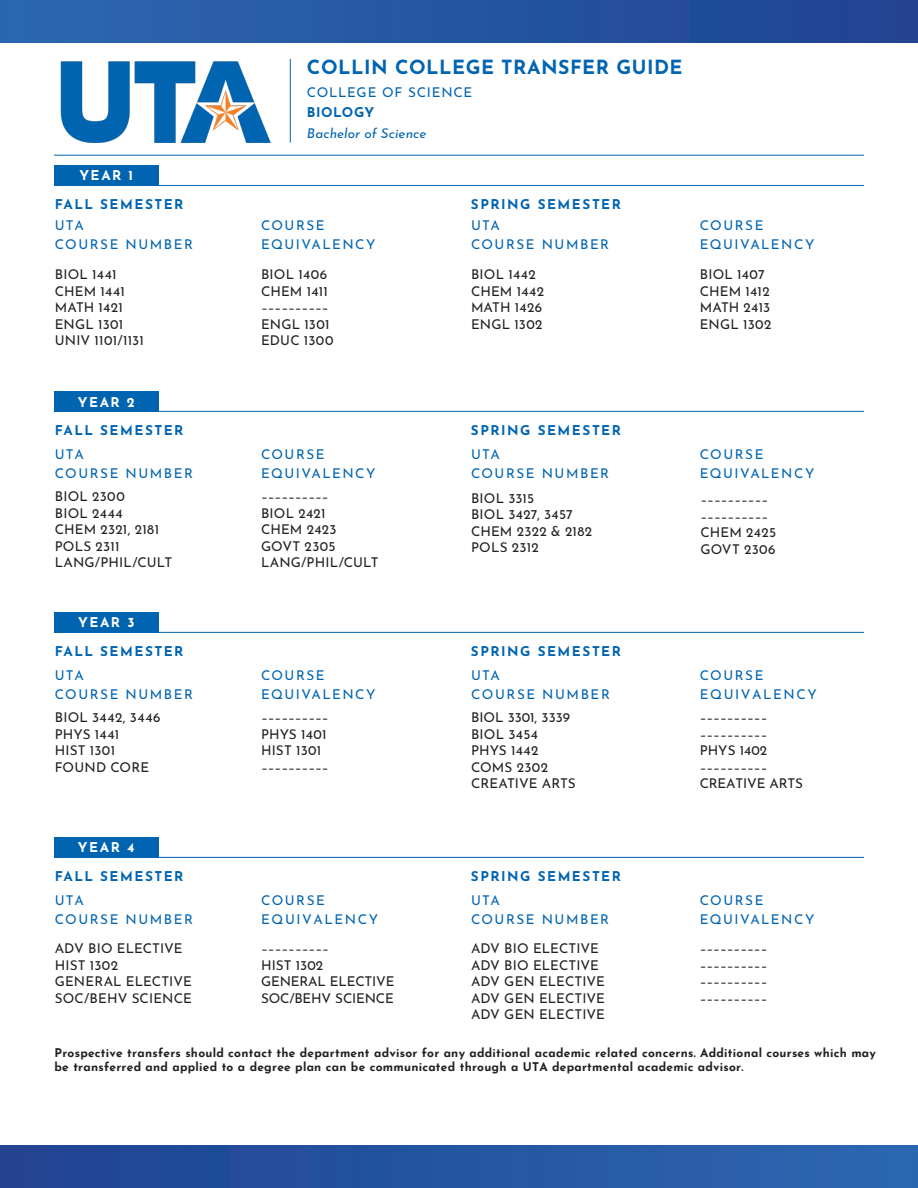
<style>
.page{position:relative;width:918px;height:1188px;background:#fff}
.page>*{position:absolute;margin:0;border:0;box-sizing:border-box;transform-origin:0 0}
.t1{font:700 19.5px "Josefin Sans";letter-spacing:.025em;color:#0064b1}
.t2{font:13.5px/16.5px "Josefin Sans";letter-spacing:.015em;color:#231f20}
.t3{font:13.5px/19.5px "Josefin Sans";letter-spacing:.115em;color:#0064b1}
.t4{font:700 13.5px/23.4px "Josefin Sans";letter-spacing:.115em;color:#0064b1}
.t5{font:13.5px/16.5px "Josefin Sans";letter-spacing:-.015em;color:#231f20}
.t6{font:italic 13.5px/20.5px "Josefin Sans";letter-spacing:.005em;color:#0064b1}
.t7{font:700 13.5px "Josefin Sans";letter-spacing:.11em;color:#fff}
.t8{font:13.5px "Josefin Sans";letter-spacing:.035em;color:#231f20}
.t9{font:700 12px/14.4px "Josefin Sans";letter-spacing:.02em;color:#231f20}
.s1{font-style:normal}
.s2{font-weight:700;font-style:normal}
.s3{font-weight:400}
.s4{color:#231f20}
.s5{font-style:inherit}
</style>
<div class="page">
<div style="left:54px;top:165px;width:105px;height:20px;background:#0064b1"></div>
<div style="left:54px;top:391px;width:105px;height:20px;background:#0064b1"></div>
<div style="left:54px;top:612px;width:105px;height:20px;background:#0064b1"></div>
<div style="left:54px;top:837px;width:105px;height:20px;background:#0064b1"></div>
<hr style="left:54px;top:155px;width:810px;height:1px;background:#0064b1">
<hr style="left:54px;top:185px;width:810px;height:1px;background:#0064b1">
<hr style="left:54px;top:411px;width:810px;height:1px;background:#0064b1">
<hr style="left:54px;top:632px;width:810px;height:1px;background:#0064b1">
<hr style="left:54px;top:857px;width:810px;height:1px;background:#0064b1">
<hr style="left:290px;top:59px;width:1px;height:84px;background:#0064b1">
<img style="left:60px;top:61px;width:211px;height:82px">
<div style="left:0;top:0;width:918px;height:42px;background:linear-gradient(to right,#2c68b2,#1f4390)"></div>
<div style="left:0;top:1146px;width:918px;height:42px;background:linear-gradient(to right,#1f4390,#2c68b2)"></div>
<p class="t7" style="left:79px;top:163px;width:55px">YEAR 1</p>
<p class="t4" style="left:55px;top:191px;width:130px">FALL SEMESTER</p>
<p class="t3" style="left:55px;top:214px;width:31px">UTA</p>
<p class="t3" style="left:55px;top:233px;width:140px">COURSE NUMBER</p>
<p class="t2" style="left:55px;top:265px;width:63px">BIOL 1441</p>
<p class="t2" style="left:55px;top:281px;width:72px">CHEM 1441</p>
<p class="t2" style="left:55px;top:298px;width:70px">MATH 1421</p>
<p class="t2" style="left:55px;top:314px;width:70px">ENGL 1301</p>
<p class="t2" style="left:55px;top:331px;width:91px">UNIV 1101/1131</p>
<p class="t7" style="left:78px;top:391px;width:59px">YEAR 2</p>
<p class="t4" style="left:55px;top:417px;width:130px">FALL SEMESTER</p>
<p class="t3" style="left:55px;top:443px;width:31px">UTA</p>
<p class="t3" style="left:55px;top:462px;width:140px">COURSE NUMBER</p>
<p class="t2" style="left:55px;top:487px;width:72px">BIOL 2300</p>
<p class="t2" style="left:55px;top:503px;width:70px">BIOL 2444</p>
<p class="t2" style="left:55px;top:520px;width:106px">CHEM 2321, 2181</p>
<p class="t2" style="left:55px;top:536px;width:66px">POLS 2311</p>
<p class="t2" style="left:55px;top:553px;width:119px">LANG/PHIL/CULT</p>
<p class="t7" style="left:78px;top:610px;width:58px">YEAR 3</p>
<p class="t4" style="left:55px;top:638px;width:130px">FALL SEMESTER</p>
<p class="t3" style="left:55px;top:664px;width:31px">UTA</p>
<p class="t3" style="left:55px;top:683px;width:140px">COURSE NUMBER</p>
<p class="t8" style="left:55px;top:706px;width:107px">BIOL 3442, 3446</p>
<p class="t2" style="left:55px;top:724px;width:66px">PHYS 1441</p>
<p class="t2" style="left:55px;top:741px;width:62px">HIST 1301</p>
<p class="t2" style="left:55px;top:757px;width:96px">FOUND CORE</p>
<p class="t7" style="left:78px;top:835px;width:58px">YEAR 4</p>
<p class="t4" style="left:55px;top:863px;width:130px">FALL SEMESTER</p>
<p class="t3" style="left:55px;top:889px;width:31px">UTA</p>
<p class="t3" style="left:55px;top:908px;width:140px">COURSE NUMBER</p>
<p class="t2" style="left:55px;top:939px;width:130px">ADV BIO ELECTIVE</p>
<p class="t2" style="left:55px;top:955px;width:65px">HIST 1302</p>
<p class="t2" style="left:55px;top:972px;width:139px">GENERAL ELECTIVE</p>
<p class="t2" style="left:55px;top:988px;width:139px">SOC/BEHV SCIENCE</p>
<p class="t1" style="left:307px;top:49px;width:377px">COLLIN COLLEGE TRANSFER GUIDE</p>
<p class="t6" style="left:307px;top:81px;width:167px"><span class="s1">COLLEGE OF SCIENCE<br></span><span class="s2">BIOLOGY<br></span>Bachelor of Science</p>
<p class="t3" style="left:261px;top:214px;width:65px">COURSE</p>
<p class="t3" style="left:261px;top:233px;width:116px">EQUIVALENCY</p>
<p class="t2" style="left:261px;top:265px;width:68px">BIOL 1406</p>
<p class="t2" style="left:261px;top:281px;width:68px">CHEM 1411</p>
<p class="t2" style="left:261px;top:298px;width:69px">––––––––––</p>
<p class="t2" style="left:261px;top:314px;width:70px">ENGL 1301</p>
<p class="t2" style="left:261px;top:331px;width:74px">EDUC 1300</p>
<p class="t4" style="left:471px;top:191px;width:152px">SPRING SEMESTER</p>
<p class="t3" style="left:471px;top:214px;width:31px">UTA</p>
<p class="t3" style="left:471px;top:233px;width:140px">COURSE NUMBER</p>
<p class="t2" style="left:471px;top:265px;width:66px">BIOL 1442</p>
<p class="t2" style="left:471px;top:281px;width:75px">CHEM 1442</p>
<p class="t2" style="left:471px;top:297px;width:73px">MATH 1426</p>
<p class="t2" style="left:471px;top:314px;width:73px">ENGL 1302</p>
<p class="t3" style="left:700px;top:214px;width:65px">COURSE</p>
<p class="t3" style="left:700px;top:233px;width:116px">EQUIVALENCY</p>
<p class="t2" style="left:700px;top:264px;width:67px">BIOL 1407</p>
<p class="t2" style="left:700px;top:281px;width:71px">CHEM 1412</p>
<p class="t2" style="left:700px;top:297px;width:72px">MATH 2413</p>
<p class="t2" style="left:700px;top:314px;width:73px">ENGL 1302</p>
<p class="t3" style="left:261px;top:442px;width:65px">COURSE</p>
<p class="t3" style="left:261px;top:462px;width:116px">EQUIVALENCY</p>
<p class="t2" style="left:261px;top:487px;width:69px">––––––––––</p>
<p class="t2" style="left:261px;top:503px;width:66px">BIOL 2421</p>
<p class="t2" style="left:261px;top:520px;width:77px">CHEM 2423</p>
<p class="t2" style="left:261px;top:536px;width:76px">GOVT 2305</p>
<p class="t2" style="left:261px;top:553px;width:119px">LANG/PHIL/CULT</p>
<p class="t3" style="left:261px;top:663px;width:65px">COURSE</p>
<p class="t3" style="left:261px;top:683px;width:116px">EQUIVALENCY</p>
<p class="t2" style="left:261px;top:708px;width:69px">––––––––––</p>
<p class="t2" style="left:261px;top:724px;width:67px">PHYS 1401</p>
<p class="t2" style="left:261px;top:741px;width:62px">HIST 1301</p>
<p class="t2" style="left:261px;top:757px;width:69px">––––––––––</p>
<p class="t4" style="left:471px;top:417px;width:152px">SPRING SEMESTER</p>
<p class="t3" style="left:471px;top:442px;width:31px">UTA</p>
<p class="t3" style="left:471px;top:462px;width:140px">COURSE NUMBER</p>
<p class="t2" style="left:471px;top:488px;width:65px">BIOL 3315</p>
<p class="t2" style="left:471px;top:505px;width:103px">BIOL 3427, 3457</p>
<p class="t2" style="left:471px;top:521px;width:123px">CHEM 2322 &amp; 2182</p>
<p class="t2" style="left:471px;top:538px;width:69px">POLS 2312</p>
<p class="t4" style="left:471px;top:638px;width:152px">SPRING SEMESTER<br><span class="s3">UTA</span></p>
<p class="t3" style="left:471px;top:681px;width:140px;line-height:23.1px">COURSE NUMBER<br><span class="s4">BIOL 330</span><span class="s4">1</span><span class="s4">, 3339</span></p>
<p class="t2" style="left:471px;top:724px;width:106px">BIOL 3454<br>PHYS 1442<br>COMS 2302<br>CREATIVE ARTS</p>
<p class="t3" style="left:700px;top:442px;width:65px">COURSE</p>
<p class="t3" style="left:700px;top:462px;width:116px">EQUIVALENCY</p>
<p class="t2" style="left:701px;top:490px;width:69px">––––––––––</p>
<p class="t2" style="left:701px;top:506px;width:69px">––––––––––</p>
<p class="t2" style="left:701px;top:522px;width:77px">CHEM 2425</p>
<p class="t2" style="left:701px;top:539px;width:77px">GOVT 2306</p>
<p class="t3" style="left:700px;top:663px;width:119px">COURSE<br>EQUIVALENCY</p>
<p class="t2" style="left:700px;top:708px;width:105px">–––––––––– ––––––––––<br>PHYS 1402 ––––––––––<br><span class="s5">CREATIVE ARTS</span></p>
<p class="t3" style="left:261px;top:888px;width:119px">COURSE<br>EQUIVALENCY</p>
<p class="t5" style="left:261px;top:939px;width:135px"><span class="s5">––––––––––<br>HIST 1302<br></span>GENERAL ELECTIVE<br>SOC/BEHV SCIENCE</p>
<p class="t4" style="left:471px;top:863px;width:152px">SPRING SEMESTER</p>
<p class="t3" style="left:471px;top:888px;width:31px">UTA</p>
<p class="t3" style="left:471px;top:908px;width:140px">COURSE NUMBER</p>
<p class="t2" style="left:471px;top:939px;width:130px">ADV BIO ELECTIVE</p>
<p class="t2" style="left:471px;top:955px;width:130px">ADV BIO ELECTIVE</p>
<p class="t2" style="left:471px;top:972px;width:136px">ADV GEN ELECTIVE</p>
<p class="t2" style="left:471px;top:988px;width:136px">ADV GEN ELECTIVE</p>
<p class="t2" style="left:471px;top:1005px;width:136px">ADV GEN ELECTIVE</p>
<p class="t3" style="left:700px;top:888px;width:65px">COURSE</p>
<p class="t3" style="left:700px;top:908px;width:116px">EQUIVALENCY</p>
<p class="t2" style="left:700px;top:939px;width:69px">––––––––––</p>
<p class="t2" style="left:700px;top:955px;width:69px">––––––––––</p>
<p class="t2" style="left:700px;top:972px;width:69px">––––––––––</p>
<p class="t2" style="left:700px;top:988px;width:69px">––––––––––</p>
<p class="t9" style="left:55px;top:1044px;width:823px">Prospective transfers should contact the department advisor for any additional academic related concerns. Additional courses which may be transferred and applied to a degree plan can be communicated through a UTA departmental academic advisor.</p>
</div>
